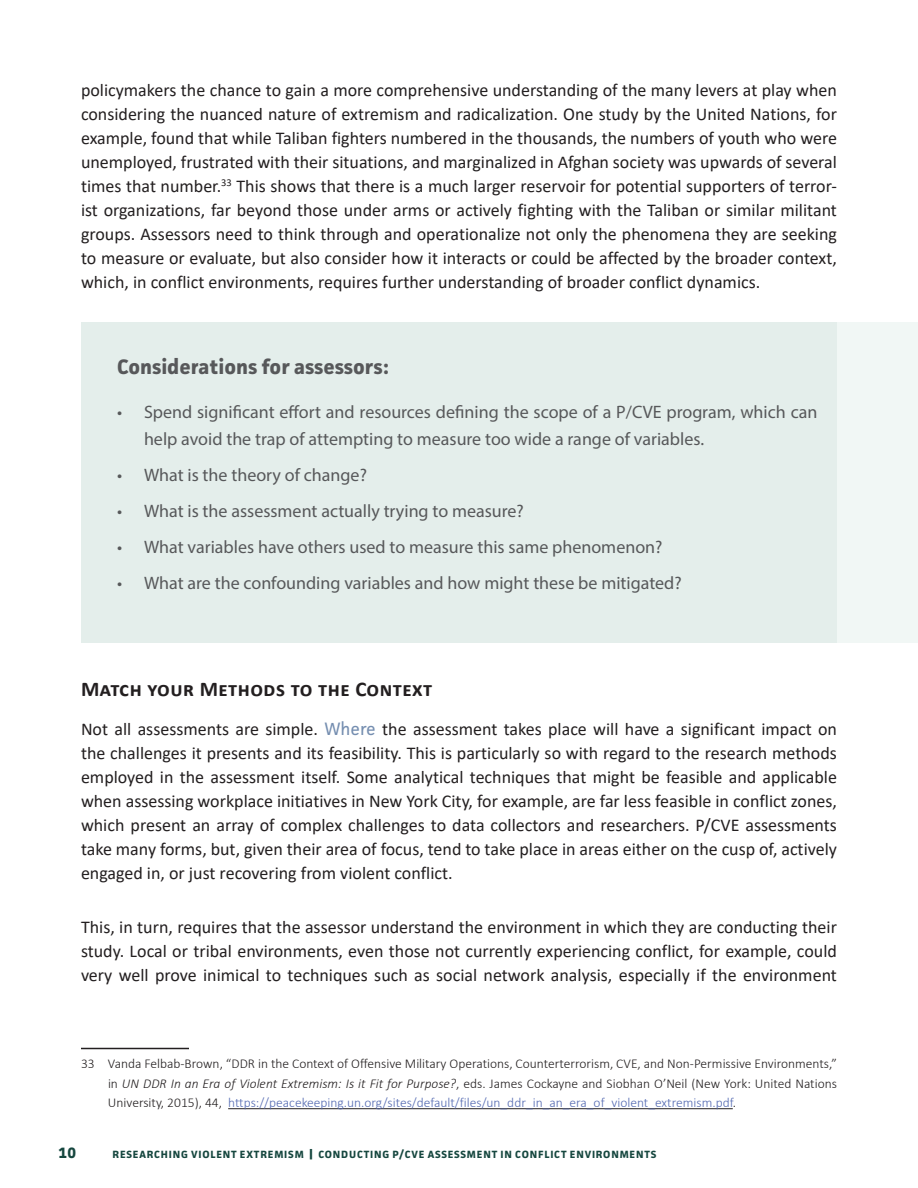
<style>
.page{position:relative;width:918px;height:1188px;background:#fff}
.page>*{position:absolute;margin:0;border:0;box-sizing:border-box;transform-origin:0 0}
.Heading_3{font:700 21px "Calibri";letter-spacing:.02em;color:#231f20}
.FIGURES{font:700 21px "Facit";color:#57585a}
.BODY_TEXT{font:18px/24px "Calibri";color:#231f20;text-align:justify}
.t1{font:18px/27px "Myriad Pro";color:#57585a}
.t2{font:700 15px "Facit";color:#16473f}
.Footnote_NEW{font:300 13.5px/19.5px "Calibri";color:#231f20;text-align:justify}
.t3{font:700 10.5px "Facit";letter-spacing:.08em;color:#16473f}
.s1{font-family:"Facit";color:#758eb0}
.s2{font-style:italic}
.s3{color:#546ab2}
</style>
<div class="page">
<hr style="left:81px;top:1048px;width:108px;height:1px;background:#231f20">
<hr style="left:228px;top:1108px;width:505px;height:1px;background:#231f20">
<div style="left:81px;top:322px;width:837px;height:321px;background:#e4eeeb"></div>
<div style="left:837px;top:322px;width:81px;height:321px;background:#f1f7f5"></div>
<p class="BODY_TEXT" style="left:81px;top:78px;width:758px">policymakers the chance to gain a more comprehensive understanding of the many levers at play when considering the nuanced nature of extremism and radicalization. One study by the United Nations, for example, found that while Taliban fighters numbered in the thousands, the numbers of youth who were unemployed, frustrated with their situations, and marginalized in Afghan society was upwards of several times that number.<sup>33</sup> This shows that there is a much larger reservoir for potential supporters of terror&shy;ist organizations, far beyond those under arms or actively fighting with the Taliban or similar militant groups. Assessors need to think through and operationalize not only the phenomena they are seeking to measure or evaluate, but also consider how it interacts or could be affected by the broader context, which, in conflict environments, requires further understanding of broader conflict dynamics.</p>
<p class="FIGURES" style="left:117px;top:354px;width:274px">Considerations for assessors:</p>
<p class="t1" style="left:144px;top:398px;width:675px;text-indent:-27px">• Spend significant effort and resources defining the scope of a P/CVE program, which can help avoid the trap of attempting to measure too wide a range of variables.</p>
<p class="t1" style="left:117px;top:461px;width:251px">• What is the theory of change?</p>
<p class="t1" style="left:117px;top:497px;width:408px">• What is the assessment actually trying to measure?</p>
<p class="t1" style="left:117px;top:533px;width:547px">• What variables have others used to measure this same phenomenon?</p>
<p class="t1" style="left:117px;top:569px;width:566px">• What are the confounding variables and how might these be mitigated?</p>
<p class="Heading_3" style="left:81px;top:675px;width:353px">Match your Methods to the Context</p>
<p class="BODY_TEXT" style="left:81px;top:717px;width:758px">Not all assessments are simple. <span class="s1">Where</span> the assessment takes place will have a significant impact on the challenges it presents and its feasibility. This is particularly so with regard to the research methods employed in the assessment itself. Some analytical techniques that might be feasible and applicable when assessing workplace initiatives in New York City, for example, are far less feasible in conflict zones, which present an array of complex challenges to data collectors and researchers. P/CVE assessments take many forms, but, given their area of focus, tend to take place in areas either on the cusp of, actively engaged in, or just recovering from violent conflict.</p>
<p class="BODY_TEXT" style="left:81px;top:915px;width:758px">This, in turn, requires that the assessor understand the environment in which they are conducting their study. Local or tribal environments, even those not currently experiencing conflict, for example, could very well prove inimical to techniques such as social network analysis, especially if the environment</p>
<p class="Footnote_NEW" style="left:108px;top:1054px;width:731px;text-indent:-27px">33 Vanda Felbab-Brown, “DDR in the Context of Offensive Military Operations, Counterterrorism, CVE, and Non-Permissive Environments,” in <span class="s2">UN DDR In an Era of Violent Extremism: Is it Fit for Purpose?</span>, eds. James Cockayne and Siobhan O’Neil (New York: United Nations University, 2015), 44, <span class="s3">https://peacekeeping.un.org/sites/default/files/un_ddr_in_an_era_of_violent_extremism.pdf</span>.</p>
<p class="t2" style="left:58px;top:1144px;width:19px">10</p>
<p class="t3" style="left:113px;top:1148px;width:546px">RESEARCHING VIOLENT EXTREMISM | CONDUCTING P/CVE ASSESSMENT IN CONFLICT ENVIRONMENTS</p>
</div>
